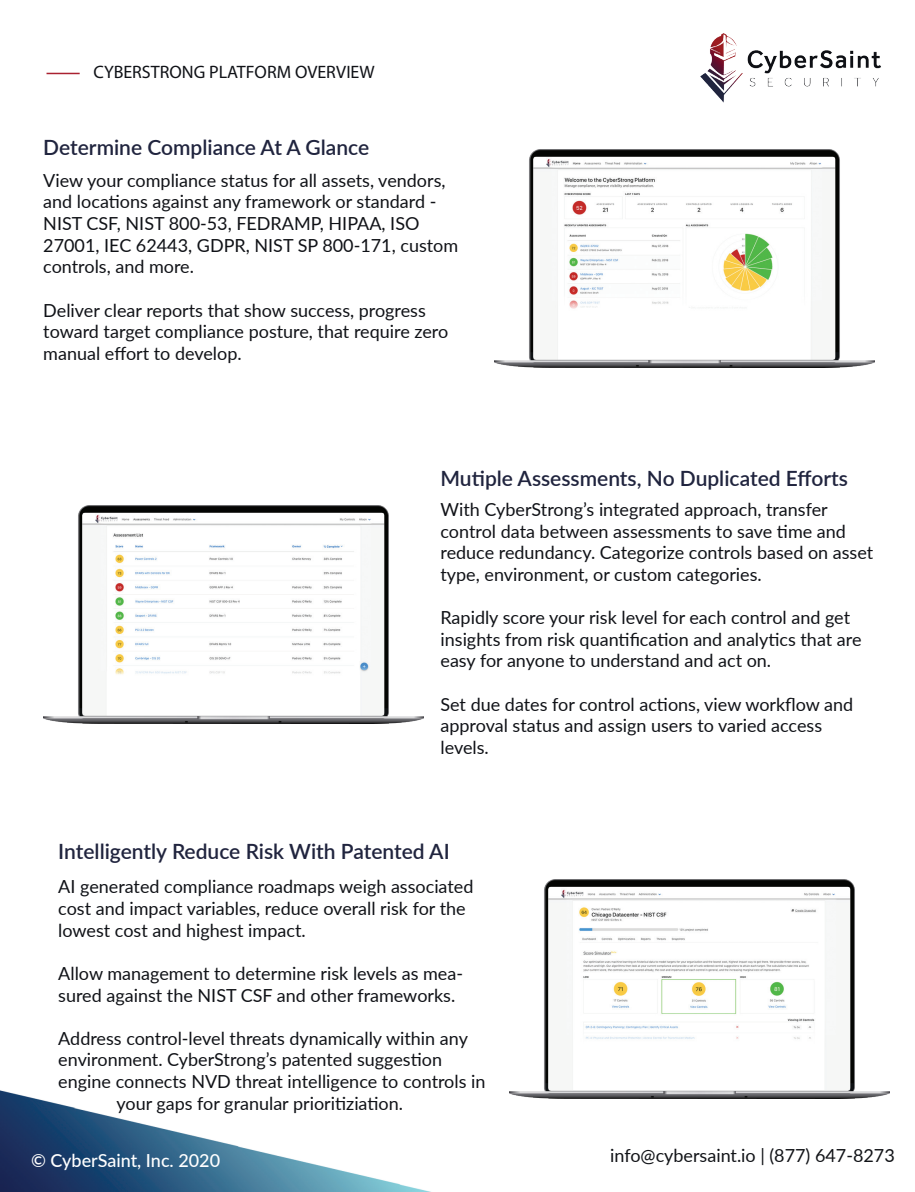
<style>
.page{position:relative;width:915px;height:1192px;background:#fff}
.page>*{position:absolute;margin:0;border:0;box-sizing:border-box;transform-origin:0 0}
.t1{font:600 21px "Lato";color:#20243e}
.t2{font:18px/21.6px "Lato";color:#101217}
.t3{font:18px "Lato";color:#111317}
.t4{font:18px "Myriad Pro";color:#101217}
.t5{font:500 18px "Lato";color:#fff}
</style>
<div class="page">
<img style="left:495px;top:149px;width:379px;height:218px">
<img style="left:44px;top:505px;width:380px;height:218px">
<img style="left:510px;top:879px;width:379px;height:218px">
<img style="left:0;top:1090px;width:427px;height:101px">
<img style="left:700px;top:33px;width:181px;height:69px">
<hr style="left:47px;top:73px;width:33px;height:1px;background:#aa2231">
<p class="t4" style="left:94px;top:61px;width:283px">CYBERSTRONG PLATFORM OVERVIEW</p>
<p class="t1" style="left:43px;top:132px;width:327px">Determine Compliance At A Glance</p>
<p class="t2" style="left:43px;top:169px;width:416px">View your compliance status for all assets, vendors, and locations against any framework or standard - NIST CSF, NIST 800-53, FEDRAMP, HIPAA, ISO 27001, IEC 62443, GDPR, NIST SP 800-171, custom controls, and more.</p>
<p class="t2" style="left:43px;top:298px;width:406px">Deliver clear reports that show success, progress toward target compliance posture, that require zero manual effort to develop.</p>
<p class="t1" style="left:441px;top:463px;width:409px">Mutiple Assessments, No Duplicated Efforts</p>
<p class="t2" style="left:441px;top:498px;width:434px">With CyberStrong’s integrated approach, transfer control data between assessments to save time and reduce redundancy. Categorize controls based on asset type, environment, or custom categories.</p>
<p class="t2" style="left:441px;top:606px;width:423px">Rapidly score your risk level for each control and get insights from risk quantification and analytics that are easy for anyone to understand and act on.</p>
<p class="t2" style="left:441px;top:692px;width:414px">Set due dates for control actions, view workflow and approval status and assign users to varied access levels.</p>
<p class="t1" style="left:58px;top:835px;width:393px">Intelligently Reduce Risk With Patented AI</p>
<p class="t2" style="left:58px;top:875px;width:417px">AI generated compliance roadmaps weigh associated cost and impact variables, reduce overall risk for the lowest cost and highest impact.</p>
<p class="t2" style="left:58px;top:961px;width:406px">Allow management to determine risk levels as mea&shy;sured against the NIST CSF and other frameworks.</p>
<p class="t2" style="left:58px;top:1026px;width:411px">Address control-level threats dynamically within any</p>
<p class="t2" style="left:58px;top:1047px;width:385px">environment. CyberStrong’s patented suggestion</p>
<p class="t2" style="left:58px;top:1069px;width:429px">engine connects NVD threat intelligence to controls in</p>
<p class="t2" style="left:116px;top:1091px;width:288px">your gaps for granular prioritiziation.</p>
<p class="t5" style="left:31px;top:1147px;width:190px">© CyberSaint, Inc. 2020</p>
<p class="t3" style="left:610px;top:1142px;width:286px">info@cybersaint.io | (877) 647-8273</p>
</div>
